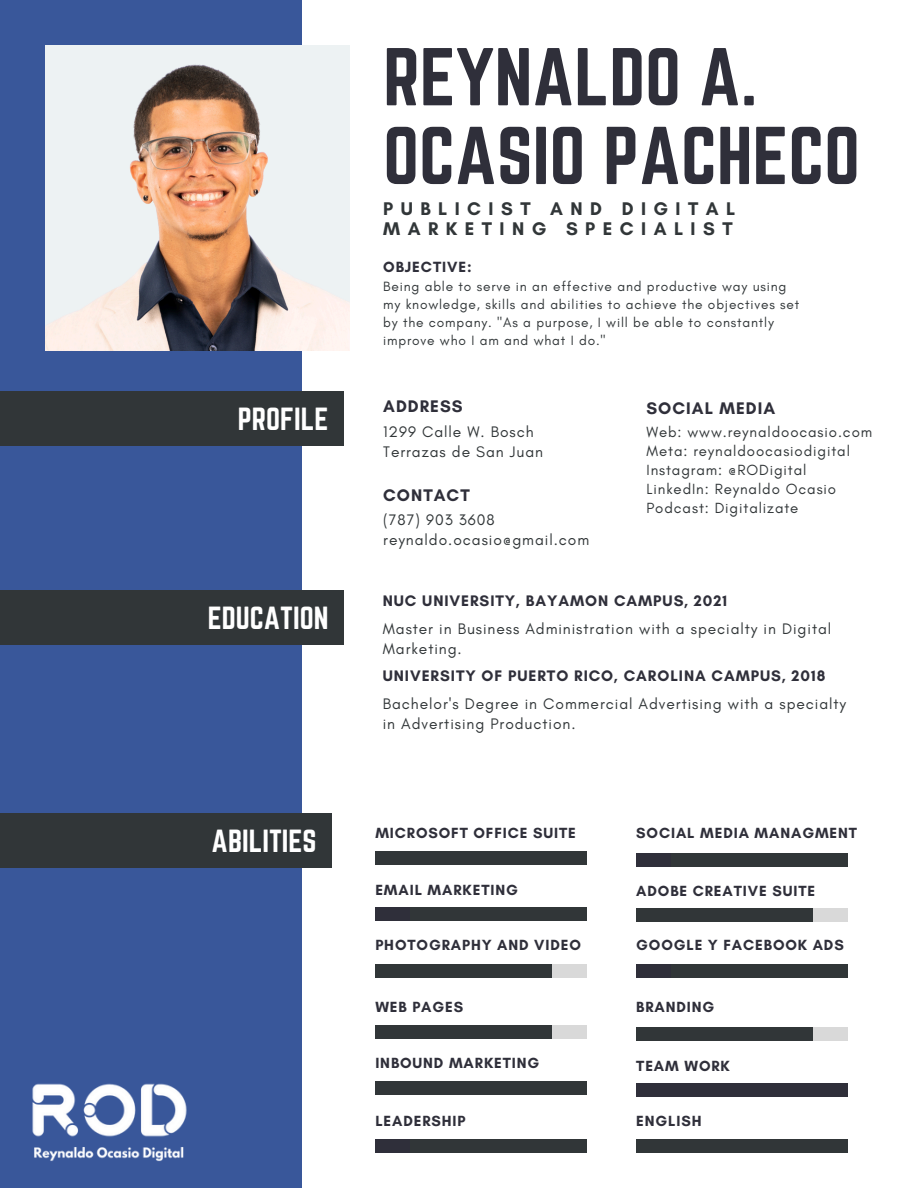
<style>
.page{position:relative;width:918px;height:1188px;background:#fff}
.page>*{position:absolute;margin:0;border:0;box-sizing:border-box;transform-origin:0 0}
.t1{font:71.55px/78.8px "Norwester";color:#2f2f3a}
.t2{font:28.05px "Norwester";color:#fff}
.t3{font:700 18.75px/20.2px "Glacial Indifference";letter-spacing:.4em;color:#313638}
.t4{font:700 17.1px "Glacial Indifference";letter-spacing:.06em;color:#2f2f3a}
.t5{font:15.6px/20.2px "Glacial Indifference";letter-spacing:.06em;color:#313638}
.t6{font:700 15.6px "Glacial Indifference";letter-spacing:.06em;color:#2f2f3a}
.t7{font:700 15px "Glacial Indifference";letter-spacing:.06em;color:#2f2f3a}
.t8{font:15px/19.2px "Glacial Indifference";letter-spacing:.06em;color:#313638}
.t9{font:13.65px/18px "Glacial Indifference";letter-spacing:.06em;color:#313638}
</style>
<div class="page">
<div style="left:0;top:0;width:302px;height:1188px;background:#39579a"></div>
<div style="left:0;top:392px;width:344px;height:54px;background:#313638"></div>
<div style="left:0;top:590px;width:344px;height:55px;background:#313638"></div>
<div style="left:0;top:813px;width:332px;height:55px;background:#313638"></div>
<div style="left:375px;top:852px;width:212px;height:13px;background:#313638"></div>
<div style="left:375px;top:908px;width:212px;height:13px;background:#2f2f3a"></div>
<div style="left:411px;top:908px;width:47px;height:13px;background:#313638"></div>
<div style="left:503px;top:908px;width:47px;height:13px;background:#313638"></div>
<div style="left:456px;top:908px;width:48px;height:13px;background:#313638"></div>
<div style="left:549px;top:908px;width:38px;height:13px;background:#313638"></div>
<div style="left:375px;top:964px;width:212px;height:13px;background:#d9d9d9"></div>
<div style="left:504px;top:964px;width:48px;height:13px;background:#313638"></div>
<div style="left:412px;top:964px;width:47px;height:13px;background:#313638"></div>
<div style="left:458px;top:964px;width:48px;height:13px;background:#313638"></div>
<div style="left:375px;top:964px;width:38px;height:13px;background:#313638"></div>
<div style="left:636px;top:854px;width:212px;height:13px;background:#2f2f3a"></div>
<div style="left:672px;top:854px;width:47px;height:13px;background:#313638"></div>
<div style="left:764px;top:854px;width:47px;height:13px;background:#313638"></div>
<div style="left:717px;top:854px;width:48px;height:13px;background:#313638"></div>
<div style="left:810px;top:854px;width:38px;height:13px;background:#313638"></div>
<div style="left:636px;top:908px;width:212px;height:13px;background:#d9d9d9"></div>
<div style="left:765px;top:908px;width:47px;height:13px;background:#313638"></div>
<div style="left:673px;top:908px;width:47px;height:13px;background:#313638"></div>
<div style="left:719px;top:908px;width:48px;height:13px;background:#313638"></div>
<div style="left:636px;top:908px;width:38px;height:13px;background:#313638"></div>
<div style="left:636px;top:964px;width:212px;height:14px;background:#2f2f3a"></div>
<div style="left:672px;top:964px;width:47px;height:14px;background:#313638"></div>
<div style="left:764px;top:964px;width:47px;height:14px;background:#313638"></div>
<div style="left:717px;top:964px;width:48px;height:14px;background:#313638"></div>
<div style="left:810px;top:964px;width:38px;height:14px;background:#313638"></div>
<div style="left:375px;top:1025px;width:212px;height:14px;background:#d9d9d9"></div>
<div style="left:504px;top:1025px;width:48px;height:14px;background:#313638"></div>
<div style="left:412px;top:1025px;width:47px;height:14px;background:#313638"></div>
<div style="left:458px;top:1025px;width:48px;height:14px;background:#313638"></div>
<div style="left:375px;top:1025px;width:38px;height:14px;background:#313638"></div>
<div style="left:375px;top:1082px;width:212px;height:13px;background:#313638"></div>
<div style="left:636px;top:1027px;width:212px;height:14px;background:#d9d9d9"></div>
<div style="left:765px;top:1027px;width:47px;height:14px;background:#313638"></div>
<div style="left:673px;top:1027px;width:47px;height:14px;background:#313638"></div>
<div style="left:719px;top:1027px;width:48px;height:14px;background:#313638"></div>
<div style="left:636px;top:1027px;width:38px;height:14px;background:#313638"></div>
<div style="left:636px;top:1084px;width:212px;height:13px;background:#2f2f3a"></div>
<div style="left:375px;top:1139px;width:212px;height:13px;background:#2f2f3a"></div>
<div style="left:411px;top:1139px;width:47px;height:13px;background:#313638"></div>
<div style="left:503px;top:1139px;width:47px;height:13px;background:#313638"></div>
<div style="left:456px;top:1139px;width:48px;height:13px;background:#313638"></div>
<div style="left:549px;top:1139px;width:38px;height:13px;background:#313638"></div>
<div style="left:636px;top:1139px;width:212px;height:13px;background:#313638"></div>
<img style="left:32px;top:1083px;width:155px;height:78px">
<img style="left:45px;top:46px;width:305px;height:305px">
<h2 class="t2" style="left:238px;top:402px;width:92px">PROFILE</h2>
<h1 class="t2" style="left:208px;top:600px;width:122px">EDUCATION</h1>
<h3 class="t2" style="left:212px;top:824px;width:106px">ABILITIES</h3>
<h2 class="t1" style="left:383px;top:37px;width:478px">REYNALDO A.<br>OCASIO PACHECO</h2>
<h2 class="t3" style="left:383px;top:198px;width:354px">PUBLICIST AND DIGITAL<br>MARKETING SPECIALIST</h2>
<p class="t7" style="left:383px;top:258px;width:90px">OBJECTIVE:</p>
<p class="t9" style="left:383px;top:277px;width:418px">Being able to serve in an effective and productive way using my knowledge, skills and abilities to achieve the objectives set by the company. "As a purpose, I will be able to constantly improve who I am and what I do."</p>
<p class="t4" style="left:383px;top:396px;width:81px">ADDRESS</p>
<p class="t4" style="left:646px;top:398px;width:130px">SOCIAL MEDIA</p>
<h3 class="t5" style="left:383px;top:421px;width:161px">1299 Calle W. Bosch<br>Terrazas de San Juan</h3>
<h5 class="t4" style="left:383px;top:485px;width:88px">CONTACT</h5>
<h5 class="t5" style="left:383px;top:509px;width:207px">(787) 903 3608 reynaldo.ocasio@gmail.com</h5>
<h3 class="t8" style="left:646px;top:422px;width:227px">Web: www.reynaldoocasio.com<br>Meta: reynaldoocasiodigital<br>Instagram: @RODigital<br>LinkedIn: Reynaldo Ocasio<br>Podcast: Digitalizate</h3>
<h4 class="t6" style="left:383px;top:591px;width:346px">NUC UNIVERSITY, BAYAMON CAMPUS, 2021</h4>
<p class="t5" style="left:383px;top:618px;width:450px">Master in Business Administration with a specialty in Digital<br>Marketing.</p>
<h5 class="t6" style="left:383px;top:666px;width:444px">UNIVERSITY OF PUERTO RICO, CAROLINA CAMPUS, 2018</h5>
<h4 class="t5" style="left:383px;top:693px;width:465px">Bachelor's Degree in Commercial Advertising with a specialty in Advertising Production.</h4>
<h5 class="t7" style="left:375px;top:824px;width:202px">MICROSOFT OFFICE SUITE</h5>
<h4 class="t7" style="left:636px;top:824px;width:222px">SOCIAL MEDIA MANAGMENT</h4>
<h4 class="t7" style="left:375px;top:880px;width:144px">EMAIL MARKETING</h4>
<p class="t7" style="left:636px;top:882px;width:180px">ADOBE CREATIVE SUITE</p>
<h5 class="t7" style="left:375px;top:936px;width:207px">PHOTOGRAPHY AND VIDEO</h5>
<h4 class="t7" style="left:636px;top:936px;width:209px">GOOGLE Y FACEBOOK ADS</h4>
<p class="t7" style="left:375px;top:997px;width:89px">WEB PAGES</p>
<p class="t7" style="left:636px;top:998px;width:80px">BRANDING</p>
<h4 class="t7" style="left:375px;top:1054px;width:165px">INBOUND MARKETING</h4>
<h4 class="t7" style="left:636px;top:1056px;width:95px">TEAM WORK</h4>
<p class="t7" style="left:375px;top:1112px;width:92px">LEADERSHIP</p>
<h4 class="t7" style="left:636px;top:1112px;width:67px">ENGLISH</h4>
</div>
